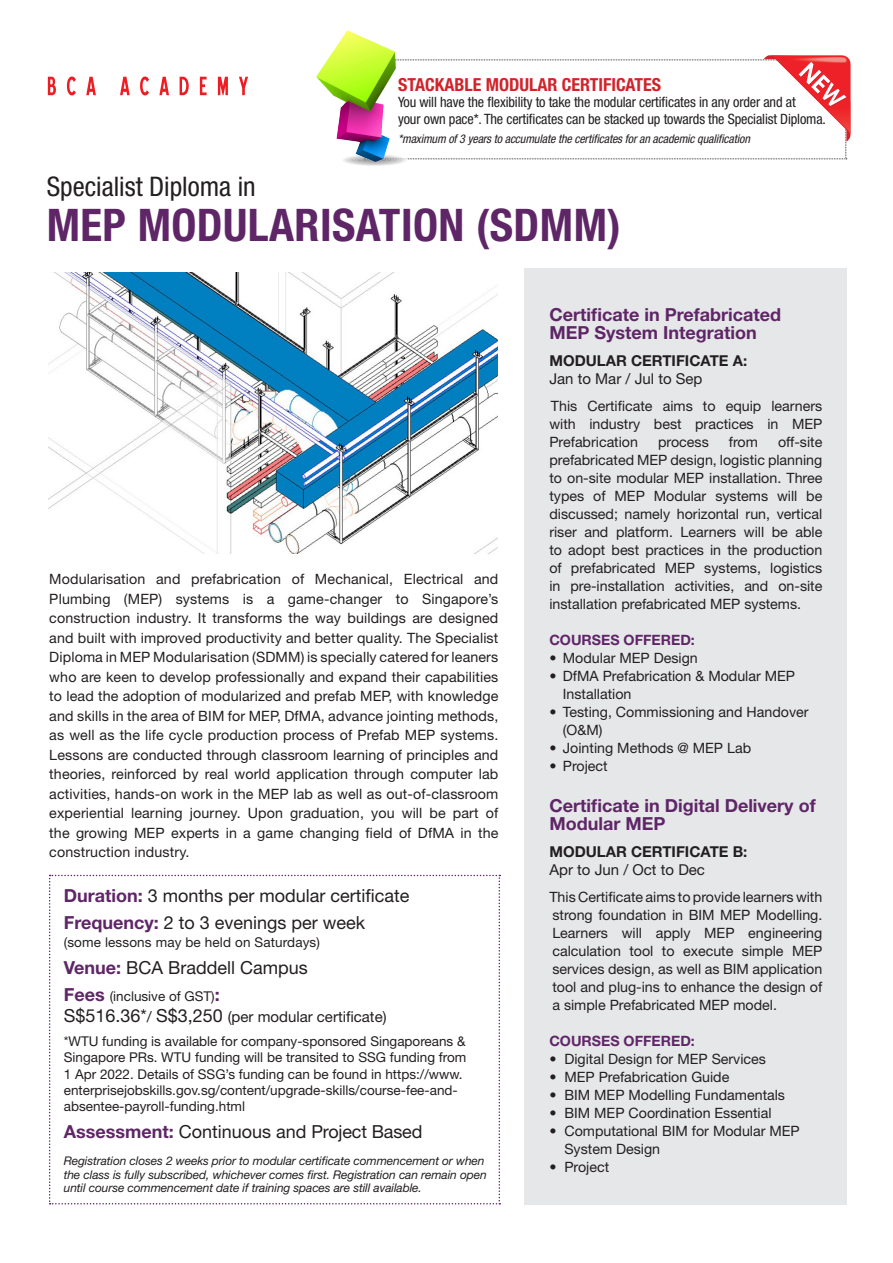
<style>
.page{position:relative;width:893px;height:1263px;background:#fff}
.page>*{position:absolute;margin:0;border:0;box-sizing:border-box;transform-origin:0 0}
.t1{font:700 condensed 45px "Helvetica Neue LT Std";letter-spacing:.01em;color:#5f2667}
.t2{font:condensed 27px "Helvetica Neue LT Std";color:#231f20}
.t3{font:18px "Helvetica Neue LT Std";color:#231f20}
.t4{font:700 18px/18px "Helvetica Neue LT Std";color:#5f2667}
.t5{font:700 condensed 18px "Helvetica Neue LT Std";color:#d1232a}
.t6{font:15px "Helvetica Neue LT Std";color:#231f20}
.t7{font:700 15px "Helvetica Neue LT Std";color:#231f20}
.t8{font:14.25px/18px "Helvetica Neue LT Std";color:#231f20;text-align:justify}
.t9{font:condensed 14.25px "Helvetica Neue LT Std";letter-spacing:-.01em;color:#231f20}
.t10{font:700 14.25px "Helvetica Neue LT Std";color:#5f2667}
.t11{font:13.5px/16.2px "Helvetica Neue LT Std";color:#231f20}
.t12{font:italic 12px/13.5px "Helvetica Neue LT Std";letter-spacing:-.01em;color:#231f20}
.t13{font:italic condensed 12px "Helvetica Neue LT Std";letter-spacing:-.01em;color:#231f20}
.s1{font-weight:700;color:#5f2667}
.s2{font-weight:700;font-size:18px;color:#5f2667}
.s3{font-size:18px}
</style>
<div class="page">
<div style="left:524px;top:268px;width:322px;height:936px;background:#e6e7e9"></div>
<svg style="left:48px;top:77px;width:8px;height:18px"></svg>
<svg style="left:67px;top:77px;width:9px;height:18px"></svg>
<svg style="left:86px;top:77px;width:10px;height:18px"></svg>
<svg style="left:120px;top:77px;width:10px;height:18px"></svg>
<svg style="left:140px;top:77px;width:9px;height:18px"></svg>
<svg style="left:159px;top:77px;width:10px;height:18px"></svg>
<svg style="left:180px;top:77px;width:9px;height:18px"></svg>
<svg style="left:200px;top:77px;width:7px;height:18px"></svg>
<svg style="left:218px;top:77px;width:10px;height:18px"></svg>
<svg style="left:239px;top:77px;width:9px;height:18px"></svg>
<svg style="left:49px;top:875px;width:451px;height:329px"></svg>
<img style="left:48px;top:272px;width:450px;height:281px">
<svg style="left:404px;top:55px;width:446px;height:107px"></svg>
<img style="left:316px;top:30px;width:88px;height:136px">
<p class="t5" style="left:398px;top:73px;width:264px">STACKABLE MODULAR CERTIFICATES</p>
<p class="t9" style="left:398px;top:94px;width:399px">You will have the flexibility to take the modular certificates in any order and at</p>
<p class="t9" style="left:398px;top:110px;width:429px">your own pace*. The certificates can be stacked up towards the Specialist Diploma.</p>
<p class="t13" style="left:398px;top:132px;width:353px">*maximum of 3 years to accumulate the certificates for an academic qualification</p>
<p class="t2" style="left:47px;top:171px;width:210px">Specialist Diploma in</p>
<p class="t1" style="left:47px;top:198px;width:575px">MEP MODULARISATION (SDMM)</p>
<p class="t8" style="left:49px;top:569px;width:451px;line-height:19.5px">Modularisation and prefabrication of Mechanical, Electrical and Plumbing (MEP) systems is a game-changer to Singapore’s construction industry. It transforms the way buildings are designed and built with improved productivity and better quality. The Specialist Diploma in MEP Modularisation (SDMM) is specially catered for leaners who are keen to develop professionally and expand their capabilities to lead the adoption of modularized and prefab MEP, with knowledge and skills in the area of BIM for MEP, DfMA, advance jointing methods, as well as the life cycle production process of Prefab MEP systems.<br>Lessons are conducted through classroom learning of principles and theories, reinforced by real world application through computer lab activities, hands-on work in the MEP lab as well as out-of-classroom experiential learning journey. Upon graduation, you will be part of the growing MEP experts in a game changing field of DfMA in the construction industry.</p>
<p class="t3" style="left:64px;top:884px;width:347px"><span class="s1">Duration:</span> 3 months per modular certificate</p>
<p class="t3" style="left:64px;top:911px;width:303px"><span class="s1">Frequency:</span> 2 to 3 evenings per week</p>
<p class="t11" style="left:64px;top:933px;width:258px">(some lessons may be held on Saturdays)</p>
<p class="t3" style="left:64px;top:956px;width:246px"><span class="s1">Venue:</span> BCA Braddell Campus</p>
<p class="t11" style="left:64px;top:987px;width:157px"><span class="s2">Fees</span> (inclusive of GST)<span class="s2">:</span></p>
<p class="t6" style="left:64px;top:1008px;width:324px"><span class="s3">S$516.36*</span>/ <span class="s3">S$3,250</span> (per modular certificate)</p>
<p class="t11" style="left:64px;top:1033px;width:404px">*WTU funding is available for company-sponsored Singaporeans &amp; Singapore PRs. WTU funding will be transited to SSG funding from 1 Apr 2022. Details of SSG’s funding can be found in https://www. enterprisejobskills.gov.sg/content/upgrade-skills/course-fee-and&shy;absentee-payroll-funding.html</p>
<p class="t3" style="left:64px;top:1121px;width:360px"><span class="s1">Assessment:</span> Continuous and Project Based</p>
<p class="t12" style="left:64px;top:1154px;width:424px">Registration closes 2 weeks prior to modular certificate commencement or when the class is fully subscribed, whichever comes first. Registration can remain open until course commencement date if training spaces are still available.</p>
<p class="t4" style="left:549px;top:305px;width:233px">Certificate in Prefabricated<br>MEP System Integration</p>
<p class="t7" style="left:549px;top:351px;width:199px">MODULAR CERTIFICATE A:</p>
<p class="t6" style="left:549px;top:370px;width:155px">Jan to Mar / Jul to Sep</p>
<p class="t8" style="left:549px;top:397px;width:274px">This Certificate aims to equip learners with industry best practices in MEP Prefabrication</p>
<p class="t8" style="left:549px;top:433px;width:275px;text-indent:229px">off-site prefabricated MEP design, logistic planning to on-site modular MEP installation. Three types of MEP Modular systems will be discussed; namely horizontal run, vertical riser and platform. Learners will be able to adopt best practices in the production of prefabricated MEP systems, logistics in pre-installation activities, and on-site installation prefabricated MEP systems.</p>
<p class="t10" style="left:549px;top:631px;width:147px">COURSES OFFERED:</p>
<p class="t8" style="left:549px;top:649px;width:150px">• Modular MEP Design</p>
<p class="t8" style="left:563px;top:667px;width:234px;text-indent:-14px">• DfMA Prefabrication &amp; Modular MEP<br>Installation</p>
<p class="t8" style="left:563px;top:703px;width:247px;text-indent:-14px">• Testing, Commissioning and Handover (O&amp;M)</p>
<p class="t8" style="left:549px;top:739px;width:203px">• Jointing Methods @ MEP Lab</p>
<p class="t8" style="left:549px;top:757px;width:60px">• Project</p>
<p class="t4" style="left:549px;top:796px;width:268px">Certificate in Digital Delivery of<br>Modular MEP</p>
<p class="t7" style="left:549px;top:842px;width:200px">MODULAR CERTIFICATE B:</p>
<p class="t6" style="left:549px;top:860px;width:157px">Apr to Jun / Oct to Dec</p>
<p class="t8" style="left:549px;top:887px;width:275px">This Certificate aims to provide learners with strong foundation in BIM MEP Modelling.<br>Learners will apply MEP engineering calculation tool to execute simple MEP services design, as well as BIM application tool and plug-ins to enhance the design of a simple Prefabricated MEP model.</p>
<p class="t10" style="left:549px;top:1032px;width:147px">COURSES OFFERED:</p>
<p class="t8" style="left:549px;top:1049px;width:218px">• Digital Design for MEP Services</p>
<p class="t8" style="left:549px;top:1067px;width:181px">• MEP Prefabrication Guide</p>
<p class="t8" style="left:549px;top:1085px;width:237px">• BIM MEP Modelling Fundamentals</p>
<p class="t8" style="left:549px;top:1103px;width:224px">• BIM MEP Coordination Essential</p>
<p class="t8" style="left:564px;top:1121px;width:237px;text-indent:-15px">• Computational BIM for Modular MEP<br>System Design</p>
<p class="t8" style="left:549px;top:1157px;width:61px">• Project</p>
<p class="t8" style="left:658px;top:433px;width:52px">process</p>
<p class="t8" style="left:729px;top:433px;width:31px">from</p>
</div>
